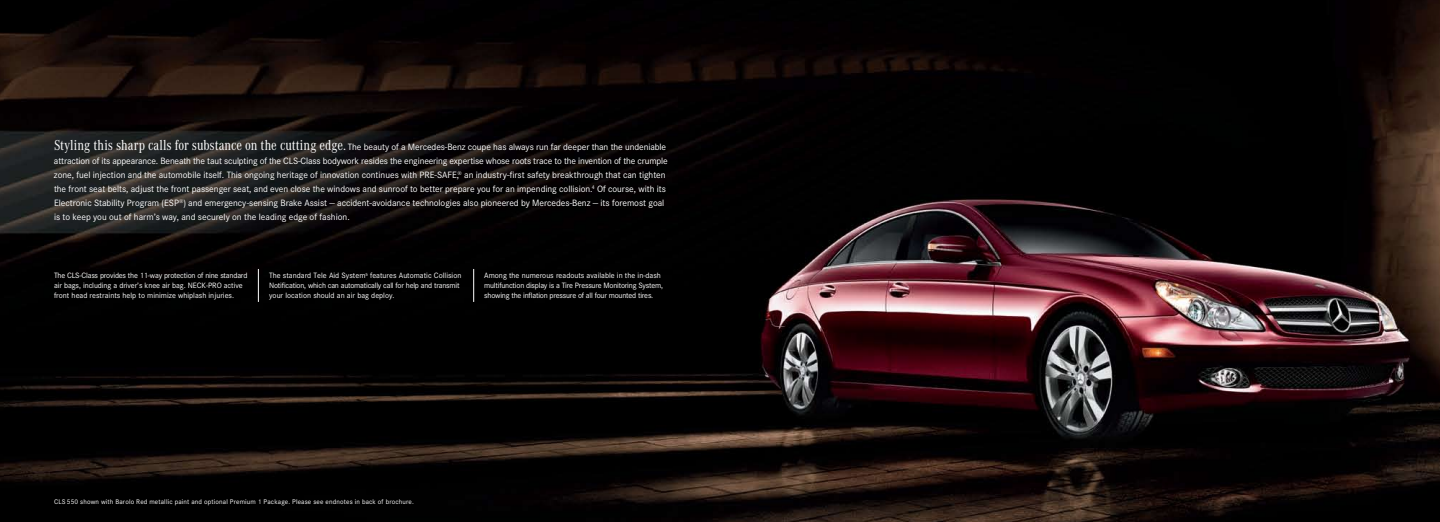
<style>
.page{position:relative;width:1440px;height:522px;background:#fff}
.page>*{position:absolute;margin:0;border:0;box-sizing:border-box;transform-origin:0 0}
.t1{font:9.5px/14px "Corporate S";letter-spacing:-.005em;color:#fff}
.t2{font:8px/10px "Corporate S";letter-spacing:-.01em;color:#fff}
.t3{font:7px "Corporate S";letter-spacing:.02em;color:#fff}
.s1{font-family:"Corporate A Con";font-size:15px}
.s2{font-family:"Corporate S Reg SC850"}
</style>
<div class="page">
<img style="left:0;top:0;width:1440px;height:522px">
<hr style="left:258px;top:269px;width:1px;height:33px;background:#fff">
<hr style="left:473px;top:269px;width:1px;height:33px;background:#fff">
<p class="t1" style="left:54px;top:140px;width:615px"><span class="s1">Styling this sharp calls for substance on the cutting edge.</span> The beauty of a Mercedes-Benz coupe has always run far deeper than the undeniable attraction of its appearance. Beneath the taut sculpting of the CLS‑Class bodywork resides the engineering expertise whose roots trace to the invention of the crumple zone, fuel injection and the automobile itself. This ongoing heritage of innovation continues with PRE‑SAFE<span class="s2">,</span><sup>®</sup> an industry-first safety breakthrough that can tighten the front seat belts, adjust the front passenger seat, and even close the windows and sunroof to better prepare you for an impending collision.<sup>4</sup> Of course, with its Electronic Stability Program (ESP<sup>®</sup>) and emergency-sensing Brake Assist — accident-avoidance technologies also pioneered by Mercedes-Benz — its foremost goal is to keep you out of harm’s way, and securely on the leading edge of fashion.</p>
<p class="t2" style="left:269px;top:271px;width:194px">The standard Tele Aid System<sup>5</sup> features Automatic Collision<br>Notification, which can automatically call for help and transmit your location should an air bag deploy.</p>
<p class="t2" style="left:54px;top:271px;width:195px">The CLS‑Class provides the 11‑way protection of nine standard air bags, including a driver’s knee air bag. NECK‑PRO active front head restraints help to minimize whiplash injuries.</p>
<p class="t2" style="left:484px;top:271px;width:180px">Among the numerous readouts available in the in‑dash multifunction display is a Tire Pressure Monitoring System, showing the inflation pressure of all four mounted tires.</p>
<p class="t3" style="left:54px;top:498px;width:361px">CLS 550 shown with Barolo Red metallic paint and optional Premium 1 Package. Please see endnotes in back of brochure.</p>
</div>
